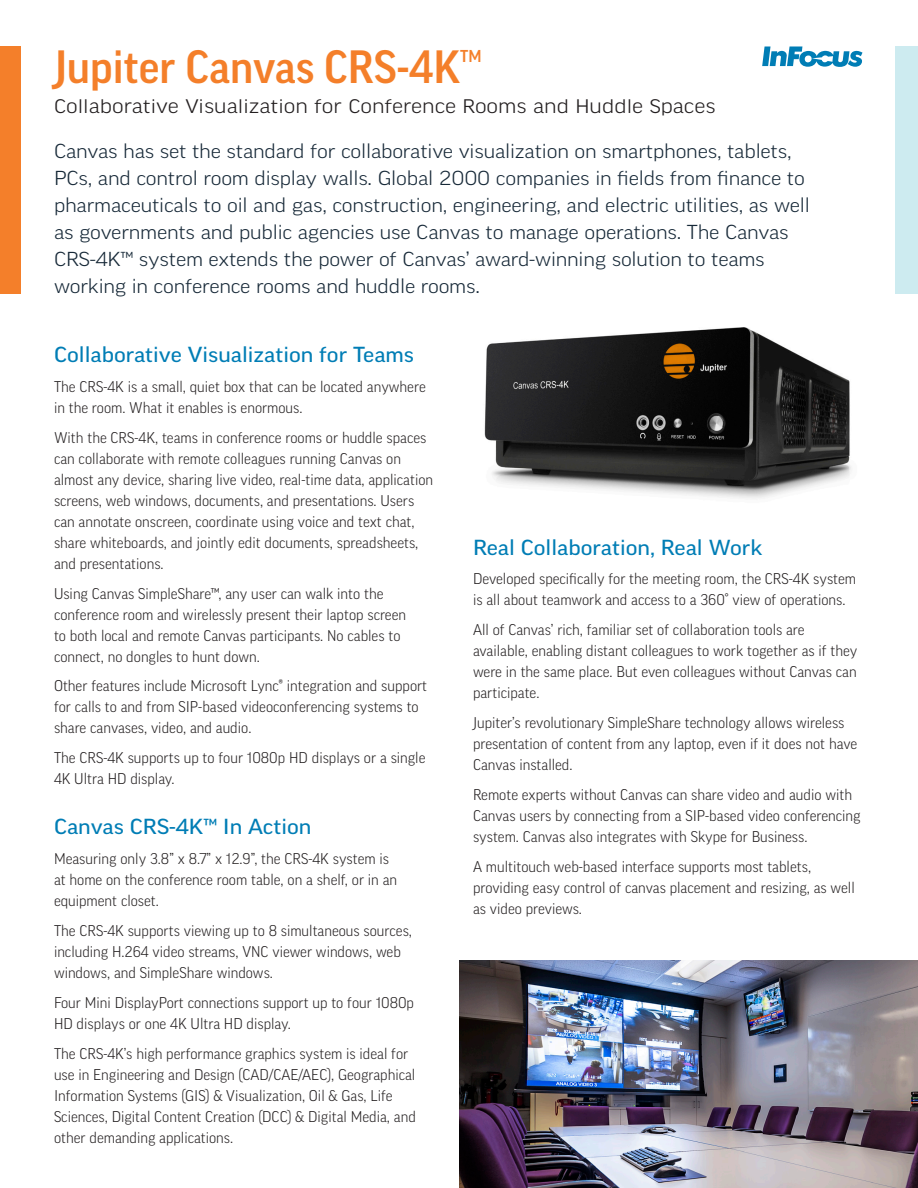
<style>
.page{position:relative;width:918px;height:1188px;background:#fff}
.page>*{position:absolute;margin:0;border:0;box-sizing:border-box;transform-origin:0 0}
.t1{font:500 45px "Good Pro";color:#f47f2a}
.t2{font:expanded 21px "Good Pro";color:#007db5}
.t3{font:300 expanded 21px "Good Headline Pro";color:#231f20}
.t4{font:300 expanded 19.5px/27px "Good Pro";letter-spacing:-.01em;color:#172938}
.t5{font:500 16.65px "Good Pro";color:#f47f2a}
.t6{font:300 15px/21px "Good Pro";color:#231f20}
</style>
<div class="page">
<div style="left:0;top:46px;width:20px;height:248px;background:#f47f2a"></div>
<div style="left:895px;top:46px;width:23px;height:248px;background:#cdebf0"></div>
<img style="left:484px;top:327px;width:367px;height:172px">
<svg style="left:762px;top:47px;width:100px;height:20px"></svg>
<img style="left:459px;top:960px;width:459px;height:228px">
<p class="t1" style="left:54px;top:42px;width:408px">Jupiter Canvas CRS-4K</p>
<p class="t5" style="left:460px;top:46px;width:23px">TM</p>
<p class="t3" style="left:54px;top:95px;width:663px">Collaborative Visualization for Conference Rooms and Huddle Spaces</p>
<p class="t4" style="left:54px;top:138px;width:757px">Canvas has set the standard for collaborative visualization on smartphones, tablets, PCs, and control room display walls. Global 2000 companies in fields from finance to pharmaceuticals to oil and gas, construction, engineering, and electric utilities, as well as governments and public agencies use Canvas to manage operations. The Canvas CRS-4K™ system extends the power of Canvas’ award-winning solution to teams working in conference rooms and huddle rooms.</p>
<p class="t2" style="left:54px;top:342px;width:362px">Collaborative Visualization for Teams</p>
<p class="t6" style="left:54px;top:376px;width:373px">The CRS-4K is a small, quiet box that can be located anywhere in the room. What it enables is enormous.</p>
<p class="t6" style="left:54px;top:427px;width:381px">With the CRS-4K, teams in conference rooms or huddle spaces can collaborate with remote colleagues running Canvas on almost any device, sharing live video, real-time data, application screens, web windows, documents, and presentations. Users can annotate onscreen, coordinate using voice and text chat, share whiteboards, and jointly edit documents, spreadsheets, and presentations.</p>
<p class="t6" style="left:54px;top:583px;width:354px">Using Canvas SimpleShare™, any user can walk into the conference room and wirelessly present their laptop screen to both local and remote Canvas participants. No cables to connect, no dongles to hunt down.</p>
<p class="t6" style="left:54px;top:676px;width:375px">Other features include Microsoft Lync® integration and support for calls to and from SIP-based videoconferencing systems to share canvases, video, and audio.</p>
<p class="t6" style="left:54px;top:747px;width:373px">The CRS-4K supports up to four 1080p HD displays or a single<br>4K Ultra HD display.</p>
<p class="t2" style="left:54px;top:815px;width:259px">Canvas CRS-4K™ In Action</p>
<p class="t6" style="left:54px;top:848px;width:345px">Measuring only 3.8” x 8.7” x 12.9”, the CRS-4K system is at home on the conference room table, on a shelf, or in an equipment closet.</p>
<p class="t6" style="left:54px;top:920px;width:360px">The CRS-4K supports viewing up to 8 simultaneous sources, including H.264 video streams, VNC viewer windows, web windows, and SimpleShare windows.</p>
<p class="t6" style="left:54px;top:992px;width:362px">Four Mini DisplayPort connections support up to four 1080p<br>HD displays or one 4K Ultra HD display.</p>
<p class="t6" style="left:54px;top:1043px;width:363px">The CRS-4K’s high performance graphics system is ideal for use in Engineering and Design (CAD/CAE/AEC), Geographical Information Systems (GIS) &amp; Visualization, Oil &amp; Gas, Life Sciences, Digital Content Creation (DCC) &amp; Digital Media, and other demanding applications.</p>
<p class="t2" style="left:473px;top:535px;width:291px">Real Collaboration, Real Work</p>
<p class="t6" style="left:473px;top:569px;width:385px">Developed specifically for the meeting room, the CRS-4K system is all about teamwork and access to a 360° view of operations.</p>
<p class="t6" style="left:473px;top:619px;width:386px">All of Canvas’ rich, familiar set of collaboration tools are available, enabling distant colleagues to work together as if they were in the same place. But even colleagues without Canvas can participate.</p>
<p class="t6" style="left:473px;top:712px;width:386px">Jupiter’s revolutionary SimpleShare technology allows wireless presentation of content from any laptop, even if it does not have<br>Canvas installed.</p>
<p class="t6" style="left:473px;top:784px;width:389px">Remote experts without Canvas can share video and audio with<br>Canvas users by connecting from a SIP-based video conferencing system. Canvas also integrates with Skype for Business.</p>
<p class="t6" style="left:473px;top:856px;width:383px">A multitouch web-based interface supports most tablets, providing easy control of canvas placement and resizing, as well as video previews.</p>
</div>
